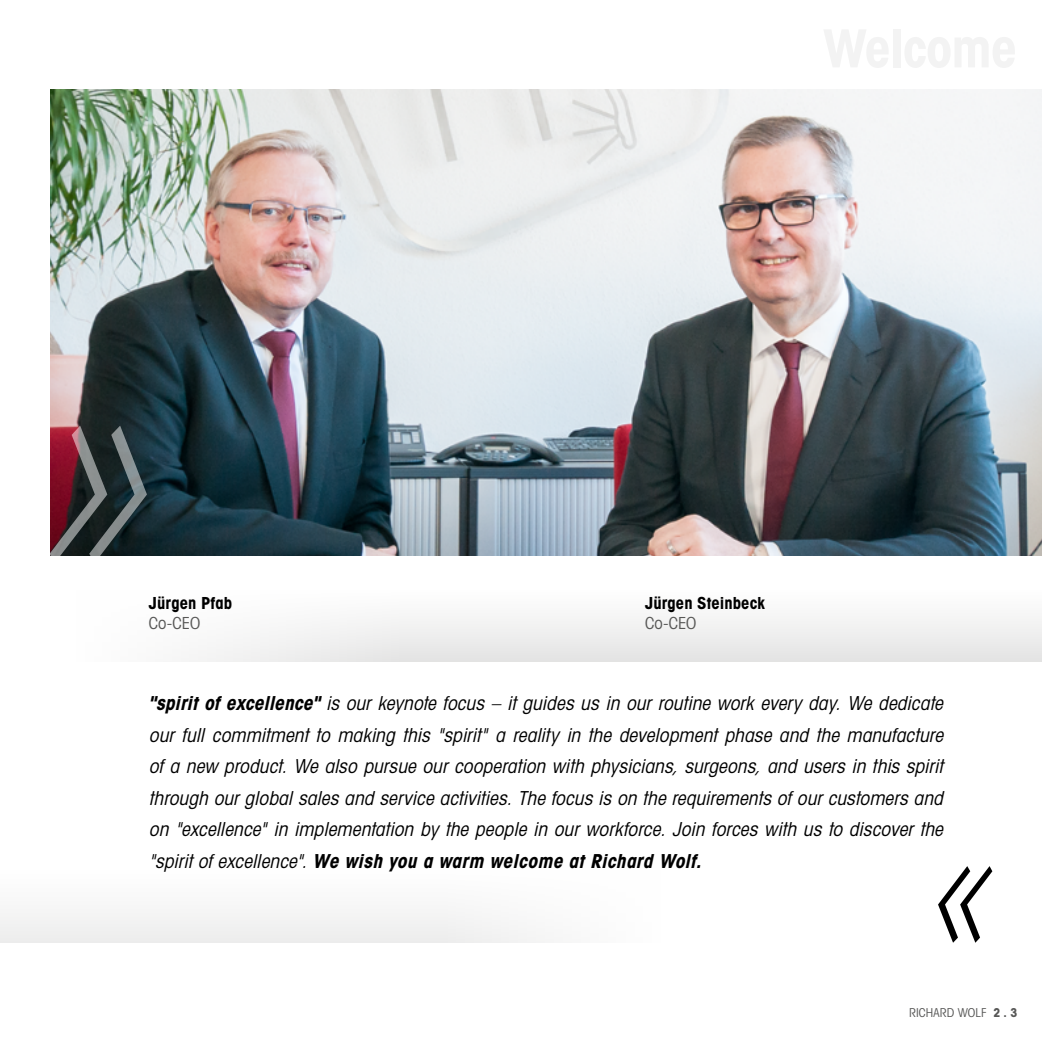
<style>
.page{position:relative;width:1042px;height:1042px;background:#fff}
.page>*{position:absolute;margin:0;border:0;box-sizing:border-box;transform-origin:0 0}
.t1{font:italic condensed 19.25px/31.5px "Avant Garde";color:#000;text-align:justify}
.t2{font:700 condensed 16.62px "Avant Garde";letter-spacing:.005em;color:#000}
.t3{font:condensed 16.62px "Avant Garde";color:#575756}
.t4{font:condensed 12.25px "Avant Garde";letter-spacing:.01em;color:#575756}
.s1{font-weight:700}
</style>
<div class="page">
<svg style="left:189px;top:618px;width:853px;height:44px"></svg>
<img style="left:51px;top:89px;width:991px;height:467px">
<svg style="left:938px;top:866px;width:54px;height:77px"></svg>
<svg style="left:50px;top:425px;width:97px;height:131px;background:#493940"></svg>
<div style="left:0;top:866px;width:714px;height:76px;background:#f9f9f9"></div>
<p class="t2" style="left:149px;top:592px;width:85px">Jürgen Pfab</p>
<p class="t3" style="left:149px;top:612px;width:53px">Co-CEO</p>
<p class="t2" style="left:645px;top:592px;width:121px">Jürgen Steinbeck</p>
<p class="t3" style="left:645px;top:612px;width:53px">Co-CEO</p>
<p class="t1" style="left:149px;top:687px;width:800px"><span class="s1">"spirit of excellence"</span> is our keynote focus – it guides us in our routine work every day. We dedicate our full commitment to making this "spirit" a reality in the development phase and the manufacture of a new product. We also pursue our cooperation with physicians, surgeons, and users in this spirit through ourglobalsales and service activities.The focus is on the requirements ofourcustomers and on "excellence" in implementation by the people in our workforce. Join forces with us to discover the "spiritofexcellence".<span class="s1">We wish you a warm welcome atRichard Wolf.</span></p>
<p class="t4" style="left:909px;top:1005px;width:109px">RICHARD WOLF <span class="s1">2 . 3</span></p>
</div>
